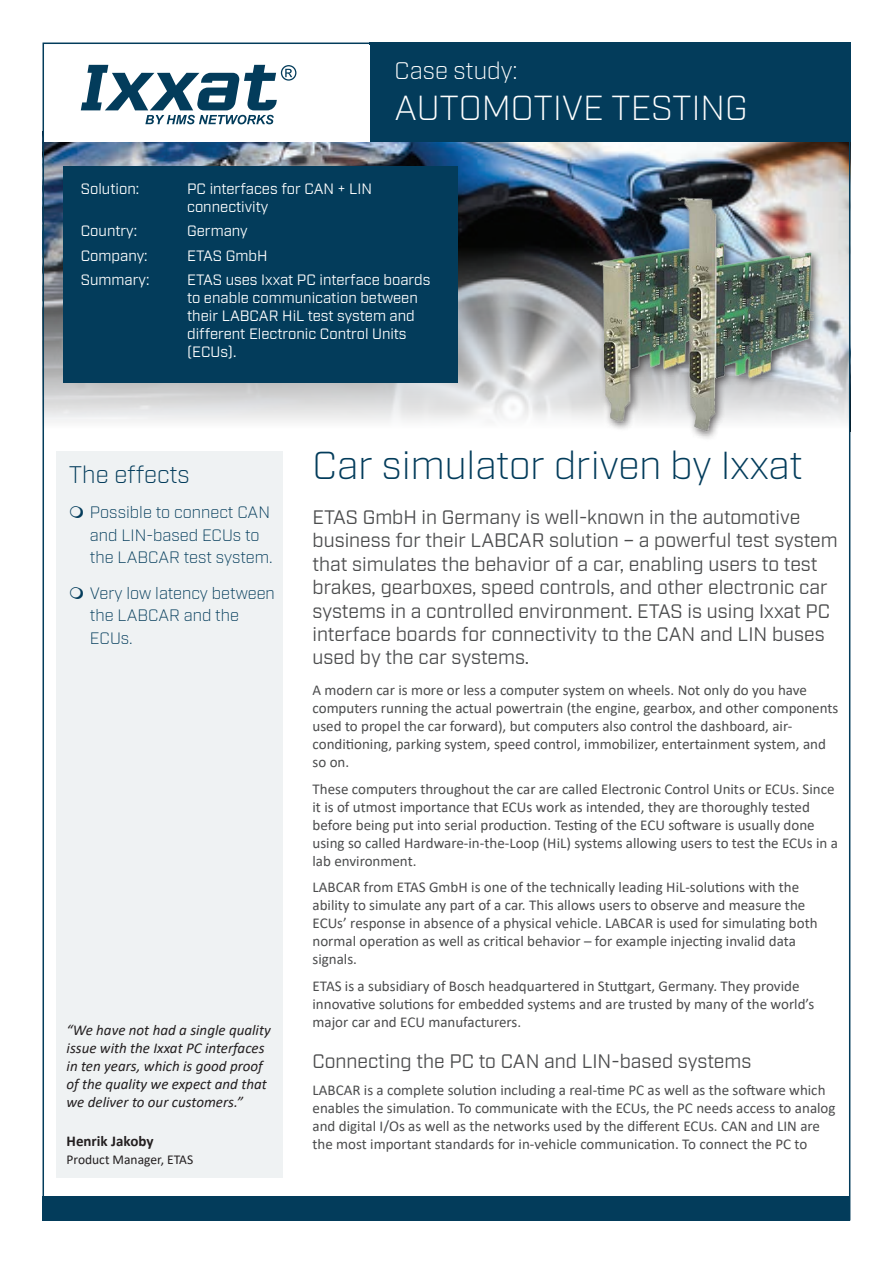
<style>
.page{position:relative;width:893px;height:1263px;background:#fff}
.page>*{position:absolute;margin:0;border:0;box-sizing:border-box;transform-origin:0 0}
.t1{font:300 39px "Industry";color:#033c5b}
.White-Headline{font:300 34.8px "Industry";color:#fff}
.Gray-Box-Title{font:300 24px "Industry";letter-spacing:-.005em;color:#033c5b}
.White-SubHeadline{font:300 24px "Industry";color:#fff}
.Text{font:19.5px/23.4px "Industry";color:#4b4c4d}
.Gray-Box-Bullets{font:300 16.5px/22.5px "Industry";color:#033c5b}
.Text-2{font:15px/18px "Calibri";color:#4b4c4d}
.White-Box-Text{font:15px/18px "Industry";color:#fff}
.Statement{font:italic 15px/18px "Calibri";color:#231f20}
.Statement-Name_Comp{font:700 15px "Calibri";color:#231f20}
.Statement-Position{font:13.5px "Calibri";color:#231f20}
</style>
<div class="page">
<img style="left:46px;top:142px;width:801px;height:101px">
<svg style="left:46px;top:243px;width:493px;height:179px;background:#babcbd"></svg>
<div style="left:56px;top:451px;width:227px;height:726px;background:#eff2f3"></div>
<div style="left:369px;top:43px;width:481px;height:99px;background:#033c5b"></div>
<div style="left:64px;top:166px;width:394px;height:217px;background:#033c5b"></div>
<svg style="left:81px;top:65px;width:215px;height:59px"></svg>
<img style="left:539px;top:188px;width:312px;height:246px">
<div style="left:43px;top:1196px;width:807px;height:24px;background:#033c5b"></div>
<p class="White-SubHeadline" style="left:395px;top:56px;width:125px">Case study:</p>
<p class="White-Headline" style="left:395px;top:87px;width:355px">AUTOMOTIVE TESTING</p>
<p class="White-Box-Text" style="left:81px;top:180px;width:60px">Solution:</p>
<p class="White-Box-Text" style="left:187px;top:180px;width:186px">PC interfaces for CAN + LIN connectivity</p>
<p class="White-Box-Text" style="left:81px;top:222px;width:58px">Country:</p>
<p class="White-Box-Text" style="left:187px;top:222px;width:62px">Germany</p>
<p class="White-Box-Text" style="left:81px;top:247px;width:68px">Company:</p>
<p class="White-Box-Text" style="left:187px;top:247px;width:82px">ETAS GmbH</p>
<p class="White-Box-Text" style="left:81px;top:271px;width:70px">Summary:</p>
<p class="White-Box-Text" style="left:187px;top:271px;width:245px">ETAS uses Ixxat PC interface boards to enable communication between their LABCAR HiL test system and different Electronic Control Units (ECUs).</p>
<p class="Gray-Box-Title" style="left:69px;top:460px;width:123px">The effects</p>
<p class="Gray-Box-Bullets" style="left:90px;top:501px;width:184px">Possible to connect CAN and LIN-based ECUs to the LABCAR test system.</p>
<p class="Gray-Box-Bullets" style="left:90px;top:582px;width:186px">Very low latency between the LABCAR and the<br>ECUs.</p>
<p class="Statement" style="left:67px;top:1021px;width:206px">“We have not had a single quality issue with the Ixxat PC interfaces in ten years, which is good proof of the quality we expect and that we deliver to our customers.”</p>
<p class="Statement-Name_Comp" style="left:67px;top:1131px;width:88px">Henrik Jakoby</p>
<p class="Statement-Position" style="left:67px;top:1150px;width:128px">Product Manager, ETAS</p>
<h1 class="t1" style="left:313px;top:442px;width:492px">Car simulator driven by Ixxat</h1>
<h2 class="Text" style="left:313px;top:506px;width:527px">ETAS GmbH in Germany is well-known in the automotive business for their LABCAR solution – a powerful test system that simulates the behavior of a car, enabling users to test brakes, gearboxes, speed controls, and other electronic car systems in a controlled environment. ETAS is using Ixxat PC interface boards for connectivity to the CAN and LIN buses used by the car systems.</h2>
<p class="Text-2" style="left:313px;top:681px;width:527px">A modern car is more or less a computer system on wheels. Not only do you have computers running the actual powertrain (the engine, gearbox, and other components used to propel the car forward), but computers also control the dashboard, air&shy;conditioning, parking system, speed control, immobilizer, entertainment system, and so on.</p>
<p class="Text-2" style="left:313px;top:779px;width:527px">These computers throughout the car are called Electronic Control Units or ECUs. Since it is of utmost importance that ECUs work as intended, they are thoroughly tested before being put into serial production. Testing of the ECU software is usually done using so called Hardware-in-the-Loop (HiL) systems allowing users to test the ECUs in a lab environment.</p>
<p class="Text-2" style="left:313px;top:878px;width:506px">LABCAR from ETAS GmbH is one of the technically leading HiL-solutions with the ability to simulate any part of a car. This allows users to observe and measure the ECUs’ response in absence of a physical vehicle. LABCAR is used for simulating both normal operation as well as critical behavior – for example injecting invalid data signals.</p>
<p class="Text-2" style="left:313px;top:976px;width:503px">ETAS is a subsidiary of Bosch headquartered in Stuttgart, Germany. They provide innovative solutions for embedded systems and are trusted by many of the world’s major car and ECU manufacturers.</p>
<p class="Text" style="left:313px;top:1050px;width:440px">Connecting the PC to CAN and LIN-based systems</p>
<p class="Text-2" style="left:313px;top:1080px;width:524px">LABCAR is a complete solution including a real-time PC as well as the software which enables the simulation. To communicate with the ECUs, the PC needs access to analog and digital I/Os as well as the networks used by the different ECUs. CAN and LIN are the most important standards for in-vehicle communication. To connect the PC to</p>
</div>
